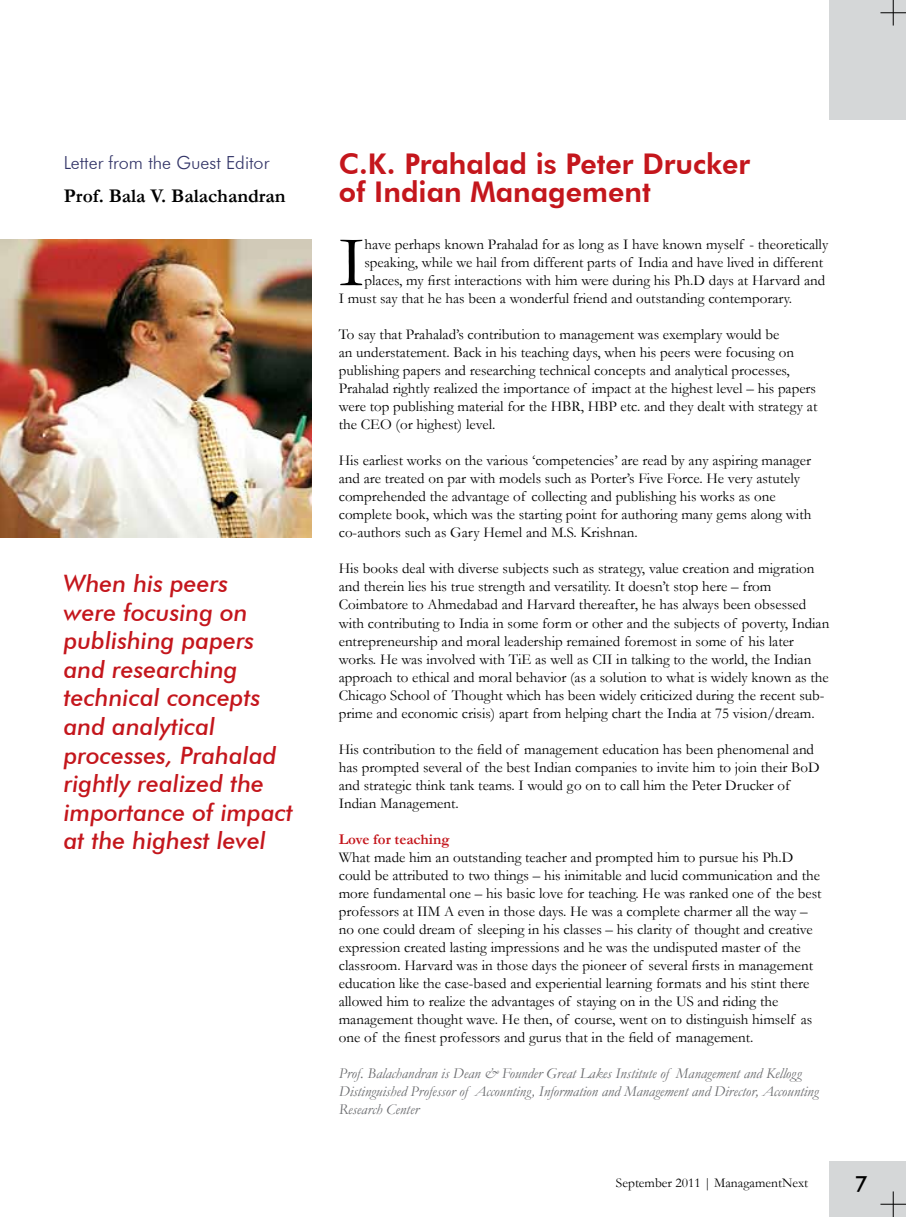
<style>
.page{position:relative;width:906px;height:1217px;background:#fff}
.page>*{position:absolute;margin:0;border:0;box-sizing:border-box;transform-origin:0 0}
.t1{font:72.75px "Garamond";color:#000}
.t2{font:800 28.5px/28.2px "Futura BT";color:#c4161c}
.t3{font:italic 500 24px/28.5px "Futura BT";color:#c4161c}
.t4{font:500 22.5px "Futura BT";color:#000}
.t5{font:700 19.5px "Garamond";color:#000}
.t6{font:300 18px "Futura BT";color:#323467}
.t7{font:15px/18px "Garamond";color:#000}
.t8{font:italic 15px/18px "Garamond";color:#696a6d}
.t9{font:700 15px "Garamond";color:#c4161c}
.t10{font:13.5px "Garamond";color:#000}
</style>
<div class="page">
<img style="left:0;top:239px;width:312px;height:298px">
<div style="left:829px;top:1161px;width:77px;height:55px;background:#d5d7d8"></div>
<div style="left:829px;top:0;width:77px;height:119px;background:#d5d7d8"></div>
<svg style="left:880px;top:0;width:26px;height:26px"></svg>
<svg style="left:880px;top:1191px;width:26px;height:25px"></svg>
<p class="t6" style="left:64px;top:152px;width:207px">Letter from the Guest Editor</p>
<h3 class="t5" style="left:64px;top:183px;width:223px">Prof. Bala V. Balachandran</h3>
<h3 class="t3" style="left:64px;top:569px;width:231px">When his peers<br>were focusing on publishing papers and researching technical concepts and analytical processes, Prahalad rightly realized the importance of impact at the highest level</h3>
<h2 class="t2" style="left:339px;top:149px;width:413px">C.K. Prahalad is Peter Drucker of Indian Management</h2>
<h1 class="t1" style="left:339px;top:213px;width:27px">I</h1>
<p class="t7" style="left:364px;top:235px;width:465px">have perhaps known Prahalad for as long as I have known myself - theoretically</p>
<p class="t7" style="left:364px;top:253px;width:460px">speaking, while we hail from different parts of India and have lived in different</p>
<p class="t7" style="left:364px;top:271px;width:462px">places, my first interactions with him were during his Ph.D days at Harvard and</p>
<p class="t7" style="left:339px;top:289px;width:455px">I must say that he has been a wonderful friend and outstanding contemporary.</p>
<p class="t7" style="left:339px;top:325px;width:480px">To say that Prahalad’s contribution to management was exemplary would be<br>an understatement. Back in his teaching days, when his peers were focusing on publishing papers and researching technical concepts and analytical processes, Prahalad rightly realized the importance of impact at the highest level – his papers were top publishing material for the HBR, HBP etc. and they dealt with strategy at the CEO (or highest) level.</p>
<p class="t7" style="left:339px;top:451px;width:474px">His earliest works on the various ‘competencies’ are read by any aspiring manager and are treated on par with models such as Porter’s Five Force. He very astutely comprehended the advantage of collecting and publishing his works as one complete book, which was the starting point for authoring many gems along with co-authors such as Gary Hemel and M.S. Krishnan.</p>
<p class="t7" style="left:339px;top:559px;width:492px">His books deal with diverse subjects such as strategy, value creation and migration and therein lies his true strength and versatility. It doesn’t stop here – from Coimbatore to Ahmedabad and Harvard thereafter, he has always been obsessed with contributing to India in some form or other and the subjects of poverty, Indian entrepreneurship and moral leadership remained foremost in some of his later works. He was involved with TiE as well as CII in talking to the world, the Indian approach to ethical and moral behavior (as a solution to what is widely known as the Chicago School of Thought which has been widely criticized during the recent sub&shy;prime and economic crisis) apart from helping chart the India at 75 vision/dream.</p>
<p class="t7" style="left:339px;top:739px;width:482px">His contribution to the field of management education has been phenomenal and has prompted several of the best Indian companies to invite him to join their BoD and strategic think tank teams. I would go on to call him the Peter Drucker of Indian Management.</p>
<p class="t9" style="left:339px;top:828px;width:112px">Love for teaching</p>
<p class="t7" style="left:339px;top:847px;width:484px">What made him an outstanding teacher and prompted him to pursue his Ph.D could be attributed to two things – his inimitable and lucid communication and the more fundamental one – his basic love for teaching. He was ranked one of the best professors at IIM A even in those days. He was a complete charmer all the way – no one could dream of sleeping in his classes – his clarity of thought and creative expression created lasting impressions and he was the undisputed master of the classroom. Harvard was in those days the pioneer of several firsts in management education like the case-based and experiential learning formats and his stint there allowed him to realize the advantages of staying on in the US and riding the management thought wave. He then, of course, went on to distinguish himself as one of the finest professors and gurus that in the field of management.</p>
<p class="t8" style="left:339px;top:1063px;width:481px">Prof. Balachandran is Dean &amp; Founder Great Lakes Institute of Management and Kellogg<br>Distinguished Professor of Accounting, Information and Management and Director, Accounting<br>Research Center</p>
<p class="t10" style="left:616px;top:1173px;width:194px">September 2011 | ManagamentNext</p>
<h3 class="t4" style="left:854px;top:1169px;width:15px">7</h3>
</div>
